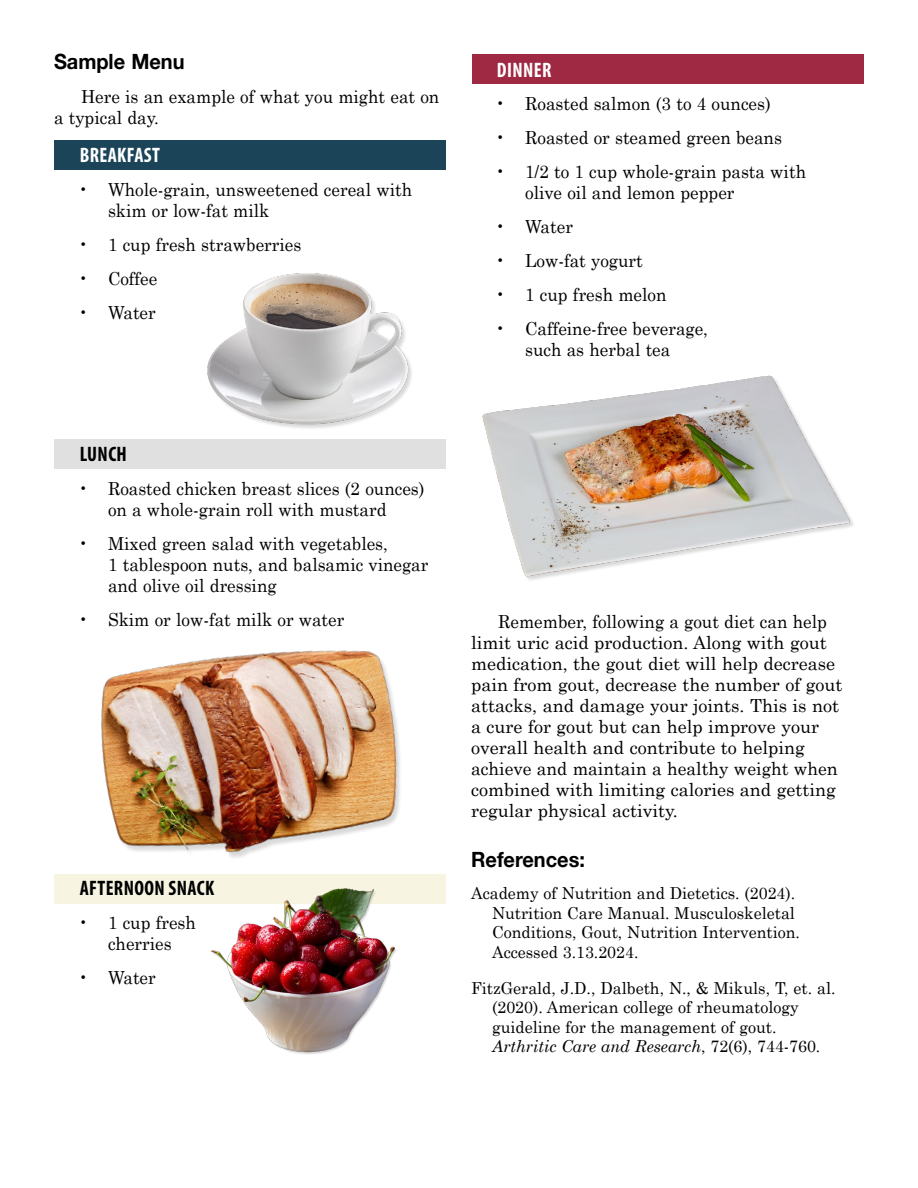
<style>
.page{position:relative;width:918px;height:1188px;background:#fff}
.page>*{position:absolute;margin:0;border:0;box-sizing:border-box;transform-origin:0 0}
.t1{font:700 21px "Helvetica Neue";color:#000;scale:.95 1}
.fs_text{font:700 condensed 21px "Myriad Pro";letter-spacing:.02em;color:#000;scale:.95 1}
.fs_text-2{font:700 condensed 21px "Myriad Pro";letter-spacing:.02em;color:#fff;scale:.95 1}
.fs_text-3{font:18px/21px "Century Schoolbook";color:#000;scale:.95 1}
.fs_text-4{font:16.5px/19.5px "Century Schoolbook";color:#000}
.s1{font-style:italic}
</style>
<div class="page">
<div style="left:54px;top:140px;width:392px;height:30px;background:#1b4458"></div>
<div style="left:54px;top:440px;width:392px;height:29px;background:#e0e0e0"></div>
<div style="left:54px;top:875px;width:392px;height:29px;background:#f7f5e1"></div>
<div style="left:472px;top:54px;width:392px;height:29px;background:#9f2842"></div>
<img style="left:149px;top:273px;width:297px;height:167px">
<img style="left:70px;top:650px;width:373px;height:225px">
<img style="left:205px;top:873px;width:202px;height:182px">
<img style="left:482px;top:375px;width:371px;height:205px">
<h1 class="t1" style="left:54px;top:45px;width:139px">Sample Menu</h1>
<p class="fs_text-3" style="left:54px;top:86px;width:407px;text-indent:27px">Here is an example of what you might eat on a typical day.</p>
<p class="fs_text-2" style="left:80px;top:142px;width:86px">BREAKFAST</p>
<p class="fs_text-3" style="left:108px;top:179px;width:322px;text-indent:-30px">• Whole-grain, unsweetened cereal with skim or low-fat milk</p>
<p class="fs_text-3" style="left:78px;top:234px;width:237px">• 1 cup fresh strawberries</p>
<p class="fs_text-3" style="left:78px;top:268px;width:85px">• Coffee</p>
<p class="fs_text-3" style="left:78px;top:302px;width:83px">• Water</p>
<p class="fs_text-2" style="left:497px;top:56px;width:59px">DINNER</p>
<p class="fs_text-3" style="left:495px;top:93px;width:292px">• Roasted salmon (3 to 4 ounces)</p>
<p class="fs_text-3" style="left:495px;top:127px;width:303px">• Roasted or steamed green beans</p>
<p class="fs_text-3" style="left:525px;top:161px;width:297px;text-indent:-30px">• 1/2 to 1 cup whole-grain pasta with olive oil and lemon pepper</p>
<p class="fs_text-3" style="left:495px;top:216px;width:83px">• Water</p>
<p class="fs_text-3" style="left:495px;top:250px;width:157px">• Low-fat yogurt</p>
<p class="fs_text-3" style="left:495px;top:284px;width:182px">• 1 cup fresh melon</p>
<p class="fs_text-3" style="left:495px;top:318px;width:226px;text-align:center">• Caffeine-free beverage, such as herbal tea</p>
<p class="fs_text" style="left:80px;top:441px;width:51px">LUNCH</p>
<p class="fs_text-3" style="left:78px;top:478px;width:366px;text-align:center">• Roasted chicken breast slices (2 ounces) on a whole-grain roll with mustard</p>
<p class="fs_text-3" style="left:108px;top:533px;width:339px;text-indent:-30px">• Mixed green salad with vegetables,<br>1 tablespoon nuts, and balsamic vinegar and olive oil dressing</p>
<p class="fs_text-3" style="left:78px;top:609px;width:282px">• Skim or low-fat milk or water</p>
<p class="fs_text" style="left:80px;top:875px;width:143px">AFTERNOON SNACK</p>
<p class="fs_text-3" style="left:78px;top:912px;width:126px;text-align:center">• 1 cup fresh cherries</p>
<p class="fs_text-3" style="left:78px;top:967px;width:83px">• Water</p>
<p class="fs_text-3" style="left:471px;top:610px;width:393px;text-indent:27px">Remember, following a gout diet can help limit uric acid production. Along with gout medication, the gout diet will help decrease pain from gout, decrease the number of gout attacks, and damage your joints. This is not a cure for gout but can help improve your overall health and contribute to helping achieve and maintain a healthy weight when combined with limiting calories and getting regular physical activity.</p>
<h2 class="t1" style="left:471px;top:843px;width:121px">References:</h2>
<p class="fs_text-4" style="left:492px;top:883px;width:309px;text-indent:-21px">Academy of Nutrition and Dietetics. (2024).<br>Nutrition Care Manual. Musculoskeletal Conditions, Gout, Nutrition Intervention.<br>Accessed 3.13.2024.</p>
<p class="fs_text-4" style="left:492px;top:977px;width:345px;text-indent:-21px">FitzGerald, J.D., Dalbeth, N., &amp; Mikuls, T, et. al. (2020). American college of rheumatology guideline for the management of gout.<br><span class="s1">Arthritic Care and Research</span>, 72(6), 744-760.</p>
</div>
